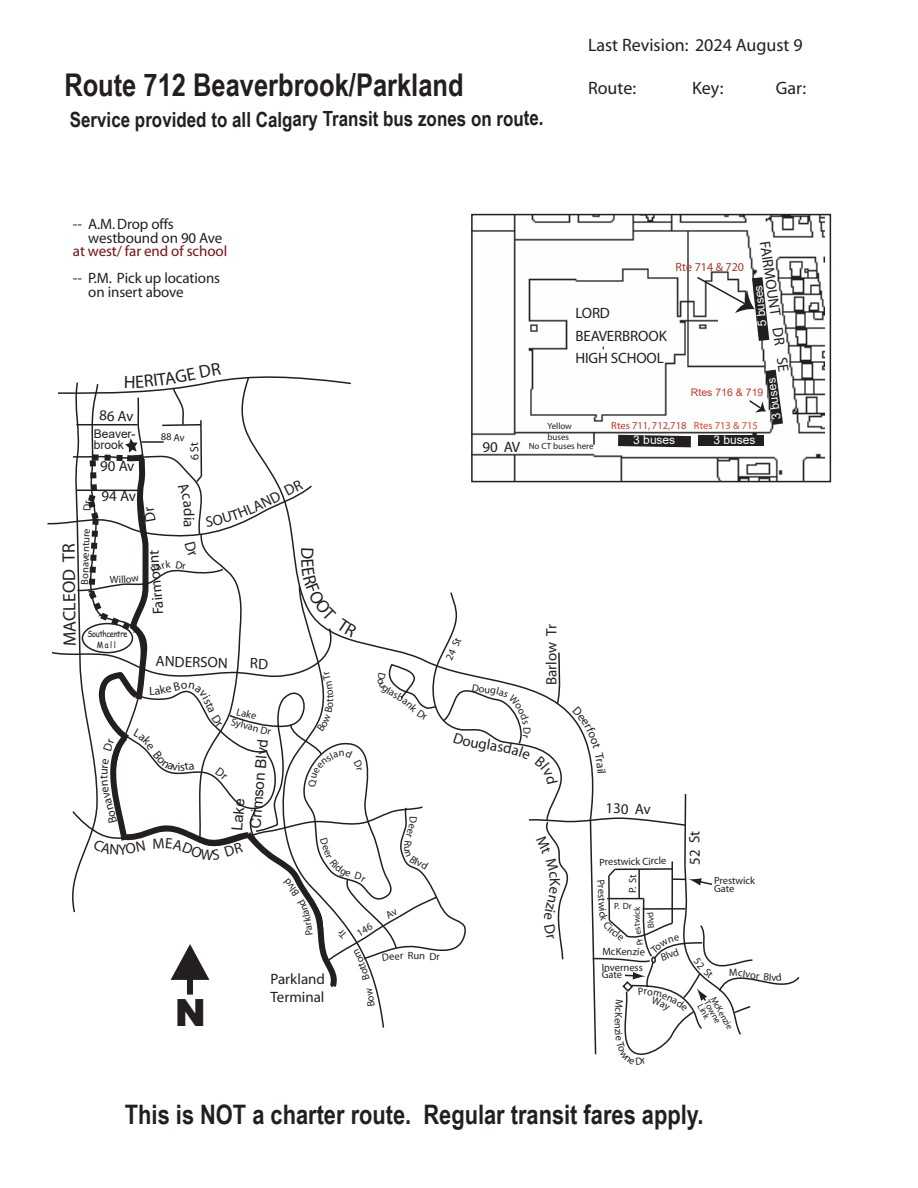
<style>
.page{position:relative;width:918px;height:1188px;background:#fff}
.page>*{position:absolute;margin:0;border:0;box-sizing:border-box;transform-origin:0 0}
.t1{font:900 37.5px "Arial";color:#231f20}
.t2{font:700 31.35px "Arial Narrow";color:#231f20}
.t3{font:700 26.85px "Arial Narrow";color:#231f20}
.t4{font:700 20.85px "Arial Narrow";letter-spacing:-.005em;color:#231f20}
.t5{font:18px "Myriad";color:#231f20}
.t6{font:15px/13.5px "Myriad";letter-spacing:-.005em;color:#231f20}
.t7{font:15px "Myriad";letter-spacing:-.005em;color:#791114}
.t8{font:15px/18px "Arial";color:#231f20}
.t9{font:12px "Arial";color:#fff}
.t10{font:12px "Arial";letter-spacing:-.005em;color:#231f20}
.t11{font:12px "Myriad";color:#af3523}
.t12{font:10.5px/7.5px "Myriad";letter-spacing:-.005em;color:#231f20}
.t13{font:10.5px "Myriad";color:#cb3226}
.t14{font:10.5px "Arial";color:#cc3727}
.t15{font:10.5px "Myriad";color:#e74024}
.t16{font:9px/7.5px "Myriad";color:#231f20}
.t17{font:8.7px/10.5px "Comic Sans MS";letter-spacing:-.05em;color:#231f20;text-align:center;scale:.86 1}
</style>
<div class="page">
<img style="left:474px;top:217px;width:350px;height:262px">
<div style="left:471px;top:214px;width:360px;height:268px;border:2px solid #231f20"></div>
<div style="left:602px;top:341px;width:20px;height:34px;background:#fff;border-radius:50%"></div>
<svg style="left:695px;top:275px;width:74px;height:66px"></svg>
<svg style="left:47px;top:362px;width:754px;height:693px"></svg>
<h2 class="t2" style="left:64px;top:61px;width:401px">Route 712 Beaverbrook/Parkland</h2>
<h3 class="t4" style="left:70px;top:103px;width:476px">Service provided to all Calgary Transit bus zones on route.</h3>
<p class="t5" style="left:588px;top:36px;width:216px">Last Revision: 2024 August 9</p>
<p class="t5" style="left:588px;top:79px;width:50px">Route:</p>
<p class="t5" style="left:692px;top:79px;width:33px">Key:</p>
<p class="t5" style="left:776px;top:79px;width:32px">Gar:</p>
<p class="t6" style="left:88px;top:218px;width:135px;text-indent:-15px">-- A.M. Drop offs westbound on 90 Ave</p>
<p class="t7" style="left:73px;top:244px;width:156px">at west/ far end of school</p>
<p class="t6" style="left:88px;top:272px;width:133px;text-indent:-15px">-- P.M. Pick up locations on insert above</p>
<p class="t11" style="left:676px;top:261px;width:70px">Rte 714 &amp; 720</p>
<p class="t6" style="left:575px;top:302px;width:93px;line-height:22.5px">LORD<br>BEAVERBROOK<br>HIGH SCHOOL</p>
<p class="t6" style="left:771px;top:240px;width:134px;rotate:82deg">FAIRMOUNT DR SE</p>
<p class="t9" style="left:754px;top:328px;width:44px;rotate:-96deg">5 buses</p>
<p class="t6" style="left:99px;top:409px;width:36px;rotate:2deg">86 Av</p>
<p class="t10" style="left:94px;top:426px;width:43px">Beaver-</p>
<p class="t12" style="left:161px;top:433px;width:25px;rotate:2deg">88 Av</p>
<p class="t10" style="left:94px;top:436px;width:31px">brook</p>
<p class="t6" style="left:100px;top:460px;width:36px">90 Av</p>
<p class="t6" style="left:102px;top:490px;width:36px">94 Av</p>
<p class="t12" style="left:81px;top:584px;width:58px;rotate:-88deg">Bonaventure</p>
<p class="t5" style="left:61px;top:647px;width:104px;rotate:-91deg">MACLEOD TR</p>
<p class="t17" style="left:87px;top:628px;width:48px">Southcentre<br>M a l l</p>
<p class="t6" style="left:148px;top:555px;width:7px;rotate:-90deg">t</p>
<p class="t6" style="left:195px;top:517px;width:12px;rotate:90deg">ai</p>
<p class="t6" style="left:156px;top:655px;width:74px;rotate:1deg">ANDERSON</p>
<p class="t12" style="left:236px;top:705px;width:42px;line-height:11.2px;rotate:15deg">Lake<br>Sylvan Dr</p>
<p class="t8" style="left:228px;top:830px;width:95px;rotate:-85deg">Lake<br>Crimson Blvd</p>
<p class="t12" style="left:309px;top:787px;width:9px;rotate:-90deg">Q</p>
<h1 class="t1" style="left:175px;top:986px;width:33px">N</h1>
<p class="t6" style="left:270px;top:971px;width:56px;line-height:18px">Parkland<br>Terminal</p>
<p class="t6" style="left:483px;top:440px;width:39px">90 AV</p>
<p class="t9" style="left:769px;top:421px;width:44px;rotate:-98deg">3 buses</p>
<p class="t14" style="left:691px;top:385px;width:74px">Rtes 716 &amp; 719</p>
<p class="t15" style="left:694px;top:421px;width:66px">Rtes 713 &amp; 715</p>
<p class="t16" style="left:548px;top:423px;width:26px">Yellow</p>
<p class="t13" style="left:611px;top:421px;width:77px">Rtes 711, 712,718</p>
<p class="t16" style="left:529px;top:432px;width:66px;line-height:9.4px;text-indent:19px">buses<br>No CT buses here</p>
<p class="t9" style="left:633px;top:432px;width:44px">3 buses</p>
<p class="t9" style="left:713px;top:432px;width:44px">3 buses</p>
<p class="t12" style="left:446px;top:658px;width:25px;rotate:-66deg">24 St</p>
<p class="t6" style="left:545px;top:685px;width:62px;rotate:-90deg">Barlow Tr</p>
<p class="t6" style="left:606px;top:802px;width:47px;rotate:1deg">130 Av</p>
<p class="t12" style="left:599px;top:859px;width:68px;rotate:-1deg">Prestwick Circle</p>
<p class="t12" style="left:629px;top:893px;width:20px;rotate:-90deg">P. St</p>
<p class="t16" style="left:614px;top:903px;width:19px">P. Dr</p>
<p class="t16" style="left:633px;top:923px;width:8px;rotate:-90deg">w</p>
<p class="t16" style="left:648px;top:929px;width:18px;rotate:-93deg">Bvl d</p>
<p class="t12" style="left:616px;top:948px;width:7px">K</p>
<p class="t12" style="left:602px;top:964px;width:43px">Inverness<br>Gate</p>
<p class="t6" style="left:689px;top:865px;width:36px;rotate:-90deg">52 St</p>
<p class="t12" style="left:714px;top:878px;width:42px">Prestwick<br>Gate</p>
<p class="t16" style="left:716px;top:995px;width:38px;rotate:61deg">McKenzie<br>Towne<br>Link</p>
<p class="t12" style="left:771px;top:974px;width:7px">v</p>
<h3 class="t3" style="left:125px;top:1094px;width:580px">This is NOT a charter route. Regular transit fares apply.</h3>
</div>
